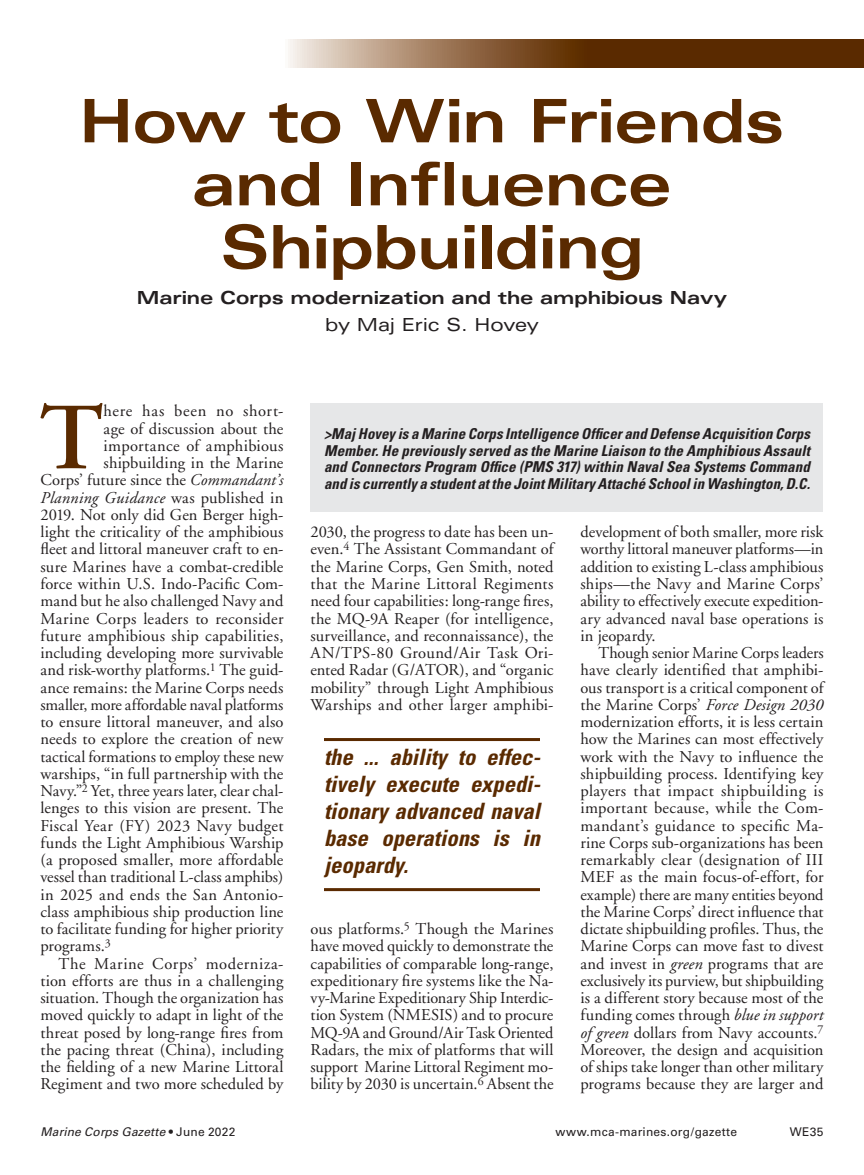
<style>
.page{position:relative;width:864px;height:1175px;background:#fff}
.page>*{position:absolute;margin:0;border:0;box-sizing:border-box;transform-origin:0 0}
.t1{font:600 94.5px "Adobe Garamond";color:#5a2a00}
.t2{font:700 expanded 60px/63px "Univers";letter-spacing:-.015em;color:#5a2a00;text-align:center}
.t3{font:italic 700 condensed 22.5px/27px "Univers";color:#5a2a00;text-align:justify}
.t4{font:700 expanded 18px "Univers";letter-spacing:-.005em;color:#231f20}
.t5{font:expanded 18px "Univers";letter-spacing:-.01em;color:#231f20}
.t6{font:16.5px/17.2px "Adobe Garamond";letter-spacing:.005em;color:#231f20;text-align:justify}
.t7{font:16.5px "Adobe Garamond";letter-spacing:.04em;color:#231f20}
.t8{font:italic 16.5px "Adobe Garamond";letter-spacing:.015em;color:#231f20}
.t9{font:italic 700 condensed 15px/16.5px "Univers";letter-spacing:.005em;color:#231f20;text-align:justify}
.t10{font:12px "Univers";letter-spacing:.02em;color:#231f20}
.t11{font:italic 12px "Univers";letter-spacing:.015em;color:#231f20}
.s1{font-style:italic}
.s2{font-style:normal}
</style>
<div class="page">
<svg style="left:288px;top:40px;width:576px;height:28px;background:#805835"></svg>
<div style="left:310px;top:404px;width:514px;height:108px;background:#e6e7e8"></div>
<hr style="left:324px;top:738px;width:216px;height:3px;background:#5a2a00">
<hr style="left:324px;top:888px;width:216px;height:3px;background:#5a2a00">
<h2 class="t2" style="left:80px;top:89px;width:706px">How to Win Friends and Influence<br>Shipbuilding</h2>
<p class="t4" style="left:137px;top:288px;width:592px">Marine Corps modernization and the amphibious Navy</p>
<p class="t5" style="left:325px;top:314px;width:215px">by Maj Eric S. Hovey</p>
<h1 class="t1" style="left:39px;top:386px;width:66px">T</h1>
<p class="t7" style="left:104px;top:402px;width:181px">here has been no short-</p>
<p class="t6" style="left:104px;top:420px;width:181px">age of discussion about the</p>
<p class="t6" style="left:104px;top:437px;width:181px">importance of amphibious</p>
<p class="t6" style="left:104px;top:455px;width:181px">shipbuilding in the Marine</p>
<p class="t6" style="left:40px;top:472px;width:245px">Corps’ future since the <span class="s1">Commandant’s</span></p>
<p class="t8" style="left:40px;top:488px;width:245px">Planning Guidance <span class="s2">was published in</span></p>
<p class="t6" style="left:40px;top:506px;width:244px">2019. Not only did Gen Berger high-</p>
<p class="t6" style="left:40px;top:524px;width:244px">light the criticality of the amphibious</p>
<p class="t6" style="left:40px;top:541px;width:244px">fleet and littoral maneuver craft to en-</p>
<p class="t6" style="left:40px;top:558px;width:244px">sure Marines have a combat-credible</p>
<p class="t6" style="left:40px;top:575px;width:244px">force within U.S. Indo-Pacific Com-</p>
<p class="t6" style="left:40px;top:593px;width:244px">mand but he also challenged Navy and</p>
<p class="t6" style="left:40px;top:610px;width:245px">Marine Corps leaders to reconsider</p>
<p class="t6" style="left:40px;top:627px;width:244px">future amphibious ship capabilities,</p>
<p class="t6" style="left:40px;top:644px;width:244px">including developing more survivable</p>
<p class="t6" style="left:40px;top:662px;width:244px">and risk-worthy platforms.<sup>1</sup> The guid-</p>
<p class="t6" style="left:40px;top:679px;width:245px">ance remains: the Marine Corps needs</p>
<p class="t6" style="left:40px;top:696px;width:245px">smaller, more affordable naval platforms</p>
<p class="t6" style="left:40px;top:713px;width:245px">to ensure littoral maneuver, and also</p>
<p class="t6" style="left:40px;top:731px;width:245px">needs to explore the creation of new</p>
<p class="t6" style="left:40px;top:748px;width:244px">tactical formations to employ these new</p>
<p class="t6" style="left:40px;top:765px;width:244px">warships, “in full partnership with the</p>
<p class="t6" style="left:40px;top:782px;width:245px">Navy.”<sup>2</sup> Yet, three years later, clear chal-</p>
<p class="t6" style="left:40px;top:800px;width:245px">lenges to this vision are present. The</p>
<p class="t6" style="left:40px;top:817px;width:244px">Fiscal Year (FY) 2023 Navy budget</p>
<p class="t6" style="left:40px;top:834px;width:244px">funds the Light Amphibious Warship</p>
<p class="t6" style="left:40px;top:851px;width:244px">(a proposed smaller, more affordable</p>
<p class="t6" style="left:40px;top:869px;width:245px">vessel than traditional L-class amphibs)</p>
<p class="t6" style="left:40px;top:886px;width:245px">in 2025 and ends the San Antonio-</p>
<p class="t6" style="left:40px;top:903px;width:244px">class amphibious ship production line</p>
<p class="t6" style="left:40px;top:920px;width:244px">to facilitate funding for higher priority</p>
<p class="t6" style="left:40px;top:938px;width:72px">programs.<sup>3</sup></p>
<p class="t7" style="left:59px;top:954px;width:226px">The Marine Corps’ moderniza-</p>
<p class="t6" style="left:40px;top:972px;width:245px">tion efforts are thus in a challenging</p>
<p class="t6" style="left:40px;top:989px;width:244px">situation. Though the organization has</p>
<p class="t6" style="left:40px;top:1007px;width:245px">moved quickly to adapt in light of the</p>
<p class="t6" style="left:40px;top:1024px;width:244px">threat posed by long-range fires from</p>
<p class="t6" style="left:40px;top:1041px;width:245px">the pacing threat (China), including</p>
<p class="t6" style="left:40px;top:1058px;width:245px">the fielding of a new Marine Littoral</p>
<p class="t6" style="left:40px;top:1076px;width:244px">Regiment and two more scheduled by</p>
<p class="t9" style="left:324px;top:425px;width:488px">&gt;Maj Hovey is a Marine Corps Intelligence Officer and Defense Acquisition Corps Member. He previously served as the Marine Liaison to the Amphibious Assault and Connectors Program Office (PMS 317) within Naval Sea Systems Command and is currently a student at the Joint Military Attaché School in Washington, D.C.</p>
<p class="t6" style="left:310px;top:524px;width:245px">2030, the progress to date has been un&shy;even.<sup>4</sup> The Assistant Commandant of the Marine Corps, Gen Smith, noted that the Marine Littoral Regiments need four capabilities: long-range fires, the MQ-9A Reaper (for intelligence, surveillance, and reconnaissance), the AN/TPS-80 Ground/Air Task Ori&shy;ented Radar (G/ATOR), and “organic mobility” through Light Amphibious Warships and other larger amphibi-</p>
<h3 class="t3" style="left:324px;top:743px;width:218px">the ... ability to effec&shy;tively execute expedi&shy;tionary advanced naval base operations is in jeopardy.</h3>
<p class="t6" style="left:310px;top:920px;width:245px">ous platforms.<sup>5</sup> Though the Marines have moved quickly to demonstrate the capabilities of comparable long-range, expeditionary fire systems like the Na&shy;vy-Marine Expeditionary Ship Interdic&shy;tion System (NMESIS) and to procure MQ-9A and Ground/Air Task Oriented Radars, the mix of platforms that will support Marine Littoral Regiment mo&shy;bility by 2030 is uncertain.<sup>6</sup> Absent the</p>
<p class="t6" style="left:580px;top:524px;width:245px">development of both smaller, more risk worthy littoral maneuver platforms—in addition to existing L-class amphibious ships—the Navy and Marine Corps’ ability to effectively execute expedition&shy;ary advanced naval base operations is in jeopardy.</p>
<p class="t6" style="left:580px;top:644px;width:245px;text-indent:18px">Though senior Marine Corps leaders have clearly identified that amphibi&shy;ous transport is a critical component of the Marine Corps’ <span class="s1">Force Design 2030 </span>modernization efforts, it is less certain how the Marines can most effectively work with the Navy to influence the shipbuilding process. Identifying key players that impact shipbuilding is important because, while the Com&shy;mandant’s guidance to specific Ma&shy;rine Corps sub-organizations has been remarkably clear (designation of III MEF as the main focus-of-effort, for example) there are many entities beyond the Marine Corps’ direct influence that dictate shipbuilding profiles. Thus, the Marine Corps can move fast to divest and invest in <span class="s1">green</span> programs that are exclusively its purview, but shipbuilding is a different story because most of the funding comes through <span class="s1">blue in support of green</span> dollars from Navy accounts.<sup>7<br></sup>Moreover, the design and acquisition of ships take longer than other military programs because they are larger and</p>
<p class="t11" style="left:40px;top:1124px;width:196px">Marine Corps Gazette <span class="s2">• June 2022</span></p>
<p class="t10" style="left:555px;top:1124px;width:183px">www.mca-marines.org/gazette</p>
<p class="t10" style="left:790px;top:1124px;width:35px">WE35</p>
</div>
